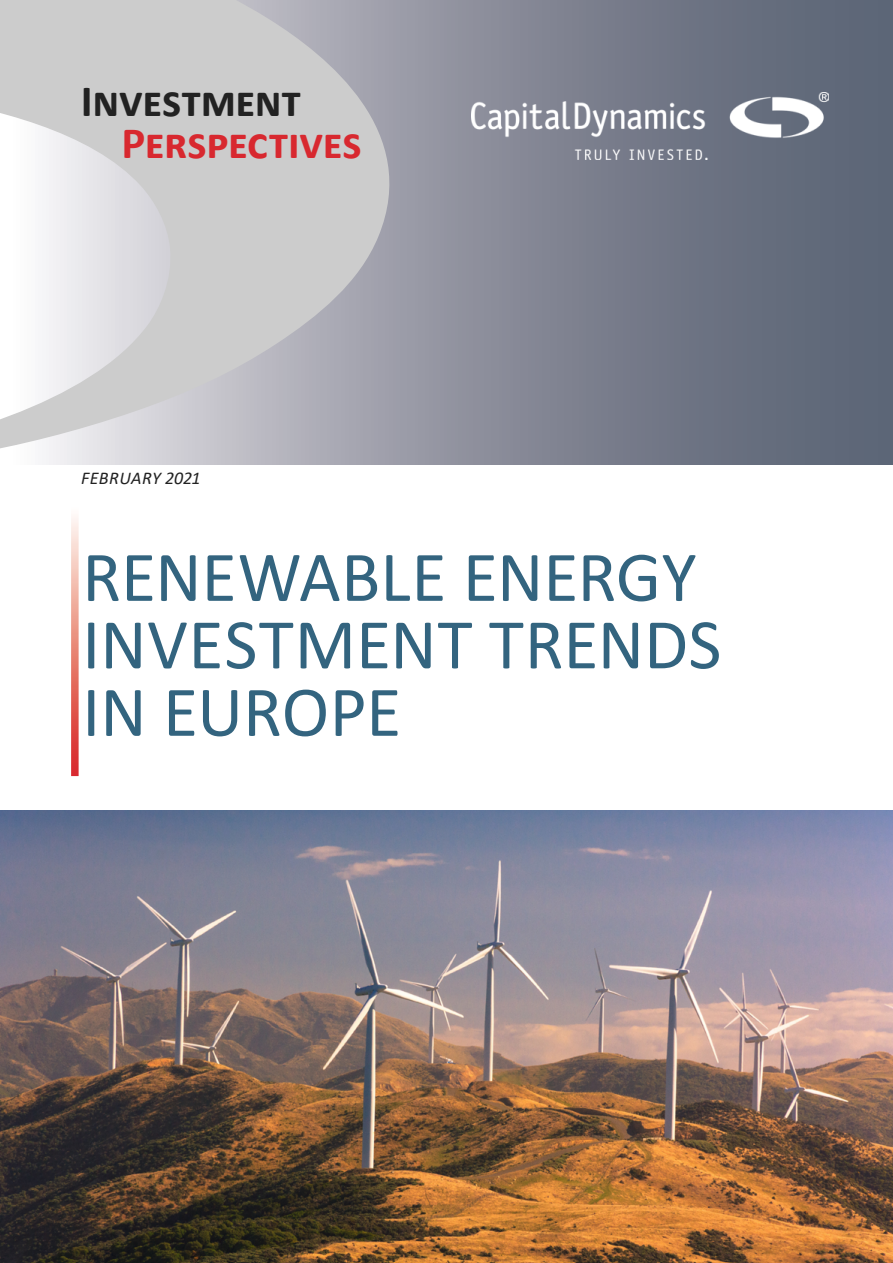
<style>
.page{position:relative;width:893px;height:1263px;background:#fff}
.page>*{position:absolute;margin:0;border:0;box-sizing:border-box;transform-origin:0 0}
.t1{font:72px/67.5px "Calibri";color:#33647f}
.t2{font:700 45px "Calibri";letter-spacing:-.005em;color:#d8282f}
.t3{font:700 45px "Calibri";letter-spacing:-.005em;color:#222}
.t4{font:italic 18px "Calibri";letter-spacing:.015em;color:#222}
</style>
<div class="page">
<svg style="left:421px;top:0;width:472px;height:465px;background:#747988"></svg>
<svg style="left:71px;top:517px;width:8px;height:259px;background:#ea9187"></svg>
<svg style="left:0;top:0;width:421px;height:465px;background:#c9c9cd"></svg>
<img style="left:0;top:810px;width:893px;height:453px">
<img style="left:471px;top:92px;width:357px;height:68px">
<img style="left:813px;top:92px;width:15px;height:11px">
<p class="t3" style="left:81px;top:69px;width:222px">Investment</p>
<p class="t2" style="left:121px;top:111px;width:242px">Perspectives</p>
<p class="t4" style="left:81px;top:465px;width:121px">FEBRUARY 2021</p>
<p class="t1" style="left:82px;top:541px;width:641px">RENEWABLE ENERGY<br>INVESTMENT TRENDS<br>IN EUROPE</p>
</div>
